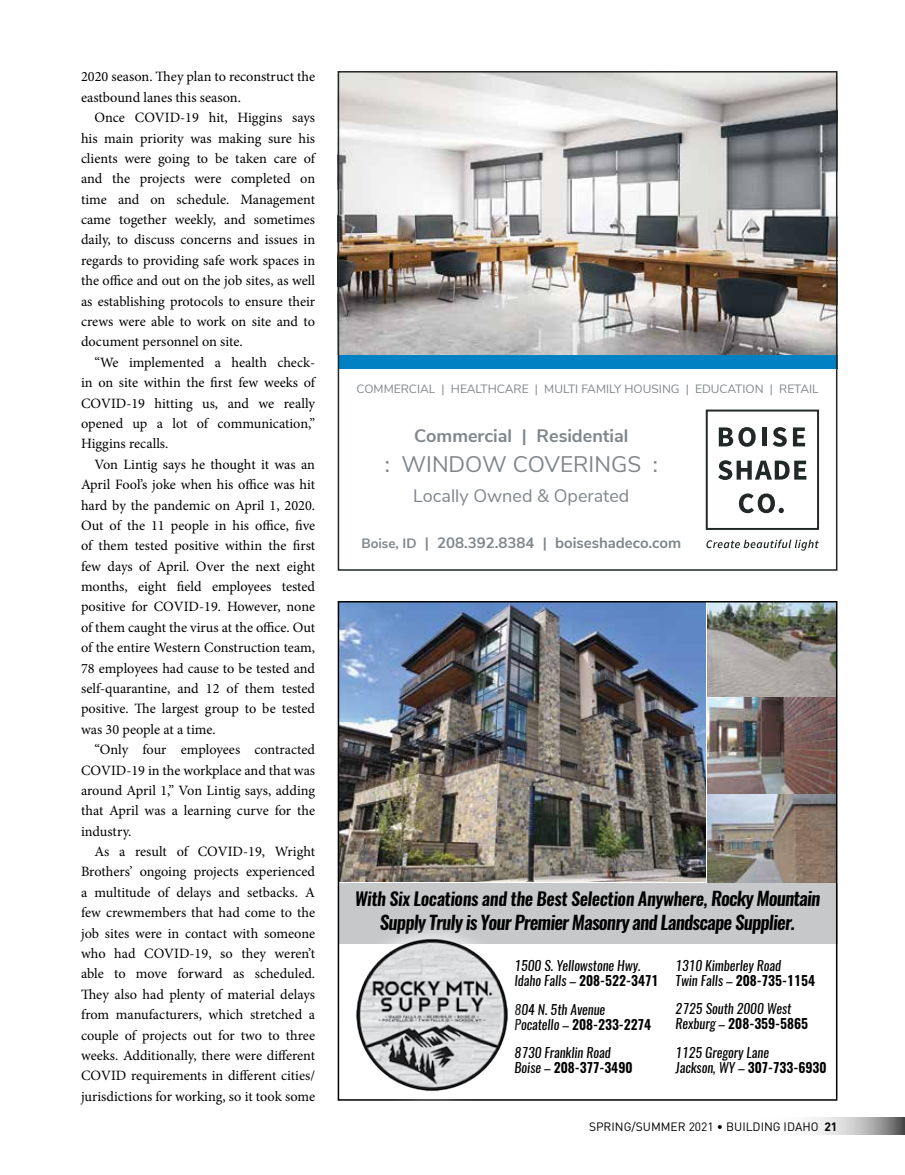
<style>
.page{position:relative;width:905px;height:1175px;background:#fff}
.page>*{position:absolute;margin:0;border:0;box-sizing:border-box;transform-origin:0 0}
.t1{font:22.5px "Nunito Sans";color:#80868a}
.t2{font:italic 600 18.75px "Oswald";letter-spacing:-.04em;color:#000}
.t3{font:italic 600 18px "Oswald";letter-spacing:-.02em;color:#000}
.t4{font:700 18px "Nunito Sans";color:#80868a}
.t5{font:18px "Nunito Sans";color:#80868a}
.t6{font:700 15px "Nunito Sans";color:#80868a}
.t7{font:14.25px/20.4px "Minion Pro";color:#000;text-align:justify}
.t8{font:italic 13.5px/15px "Oswald";color:#000}
.t9{font:12px "Nunito Sans";color:#80868a}
.t10{font:12px "DIN";color:#000}
.s1{font-size:13.5px}
.s2{font-size:18.75px}
.s3{font-weight:600;font-style:normal}
.s4{font-weight:700}
</style>
<div class="page">
<svg style="left:812px;top:1117px;width:92px;height:18px"></svg>
<div style="left:338px;top:883px;width:499px;height:60px;background:#c7c8ca"></div>
<img style="left:707px;top:795px;width:127px;height:87px">
<img style="left:341px;top:604px;width:364px;height:277px">
<img style="left:707px;top:604px;width:127px;height:189px">
<div style="left:338px;top:920px;width:188px;height:180px;background:#fff;opacity:.75"></div>
<img style="left:349px;top:932px;width:165px;height:165px">
<div style="left:338px;top:309px;width:499px;height:59px;background:#0081c4"></div>
<div style="left:705px;top:409px;width:114px;height:121px;border:2px solid #222728"></div>
<svg style="left:718px;top:427px;width:37px;height:20px"></svg>
<hr style="left:762px;top:427px;width:4px;height:19px;background:#222728">
<svg style="left:772px;top:427px;width:14px;height:20px"></svg>
<svg style="left:793px;top:427px;width:12px;height:19px"></svg>
<svg style="left:718px;top:460px;width:88px;height:20px"></svg>
<svg style="left:739px;top:493px;width:44px;height:20px"></svg>
<svg style="left:706px;top:539px;width:112px;height:11px"></svg>
<img style="left:341px;top:74px;width:493px;height:281px">
<div style="left:338px;top:71px;width:499px;height:500px;border:2px solid #222728"></div>
<p class="t7" style="left:81px;top:67px;width:235px">2020 season. They plan to reconstruct the eastbound lanes this season.</p>
<p class="t7" style="left:81px;top:107px;width:236px;text-indent:13px">Once COVID-19 hit, Higgins says his main priority was making sure his clients were going to be taken care of and the projects were completed on time and on schedule. Management came together weekly, and sometimes daily, to discuss concerns and issues in regards to providing safe work spaces in the office and out on the job sites, as well as establishing protocols to ensure their crews were able to work on site and to document personnel on site.</p>
<p class="t7" style="left:81px;top:352px;width:236px;text-indent:13px">“We implemented a health check&shy;in on site within the first few weeks of COVID-19 hitting us, and we really opened up a lot of communication,” Higgins recalls.</p>
<p class="t7" style="left:81px;top:454px;width:236px;text-indent:13px">Von Lintig says he thought it was an April Fool’s joke when his office was hit hard by the pandemic on April 1, 2020.<br>Out of the 11 people in his office, five of them tested positive within the first few days of April. Over the next eight months, eight field employees tested positive for COVID-19. However, none of them caught the virus at the office. Out of the entire Western Construction team, 78 employees had cause to be tested and self-quarantine, and 12 of them tested positive. The largest group to be tested was 30 people at a time.</p>
<p class="t7" style="left:81px;top:739px;width:236px;text-indent:13px">“Only four employees contracted COVID-19 in the workplace and that was around April 1,” Von Lintig says, adding that April was a learning curve for the industry.</p>
<p class="t7" style="left:81px;top:841px;width:236px;text-indent:13px">As a result of COVID-19, Wright Brothers’ ongoing projects experienced a multitude of delays and setbacks. A few crewmembers that had come to the job sites were in contact with someone who had COVID-19, so they weren’t able to move forward as scheduled.<br>They also had plenty of material delays from manufacturers, which stretched a couple of projects out for two to three weeks. Additionally, there were different COVID requirements in different cities/ jurisdictions for working, so it took some</p>
<p class="t9" style="left:356px;top:380px;width:463px">COMMERCIAL | HEALTHCARE | MULTI FAMILY HOUSING | EDUCATION | RETAIL</p>
<p class="t4" style="left:414px;top:422px;width:216px">Commercial | Residential</p>
<h1 class="t1" style="left:384px;top:447px;width:275px">: WINDOW COVERINGS :</h1>
<p class="t5" style="left:413px;top:482px;width:218px">Locally Owned &amp; Operated</p>
<p class="t6" style="left:361px;top:531px;width:321px"><span class="s1">Boise, ID</span> | 208.392.8384 | boiseshadeco.com</p>
<p class="t3" style="left:355px;top:886px;width:467px">With Six Locations and the Best Selection Anywhere, <span class="s2">Rocky Mountain</span></p>
<h2 class="t2" style="left:380px;top:909px;width:417px">Supply Truly is Your Premier Masonry and Landscape Supplier.</h2>
<p class="t8" style="left:514px;top:958px;width:145px">1500 S. Yellowstone Hwy.<br>Idaho Falls – <span class="s3">208-522-3471</span></p>
<p class="t8" style="left:514px;top:1001px;width:138px">804 N. 5th Avenue<br>Pocatello – <span class="s3">208-233-2274</span></p>
<p class="t8" style="left:514px;top:1045px;width:119px">8730 Franklin Road<br>Boise – <span class="s3">208-377-3490</span></p>
<p class="t8" style="left:675px;top:958px;width:141px">1310 Kimberley Road<br>Twin Falls – <span class="s3">208-735-1154</span></p>
<p class="t8" style="left:675px;top:1001px;width:134px">2725 South 2000 West<br>Rexburg – <span class="s3">208-359-5865</span></p>
<p class="t8" style="left:675px;top:1045px;width:152px">1125 Gregory Lane<br>Jackson, WY – <span class="s3">307-733-6930</span></p>
<p class="t10" style="left:589px;top:1119px;width:250px">SPRING/SUMMER 2021 • BUILDING IDAHO <span class="s4">21</span></p>
</div>
